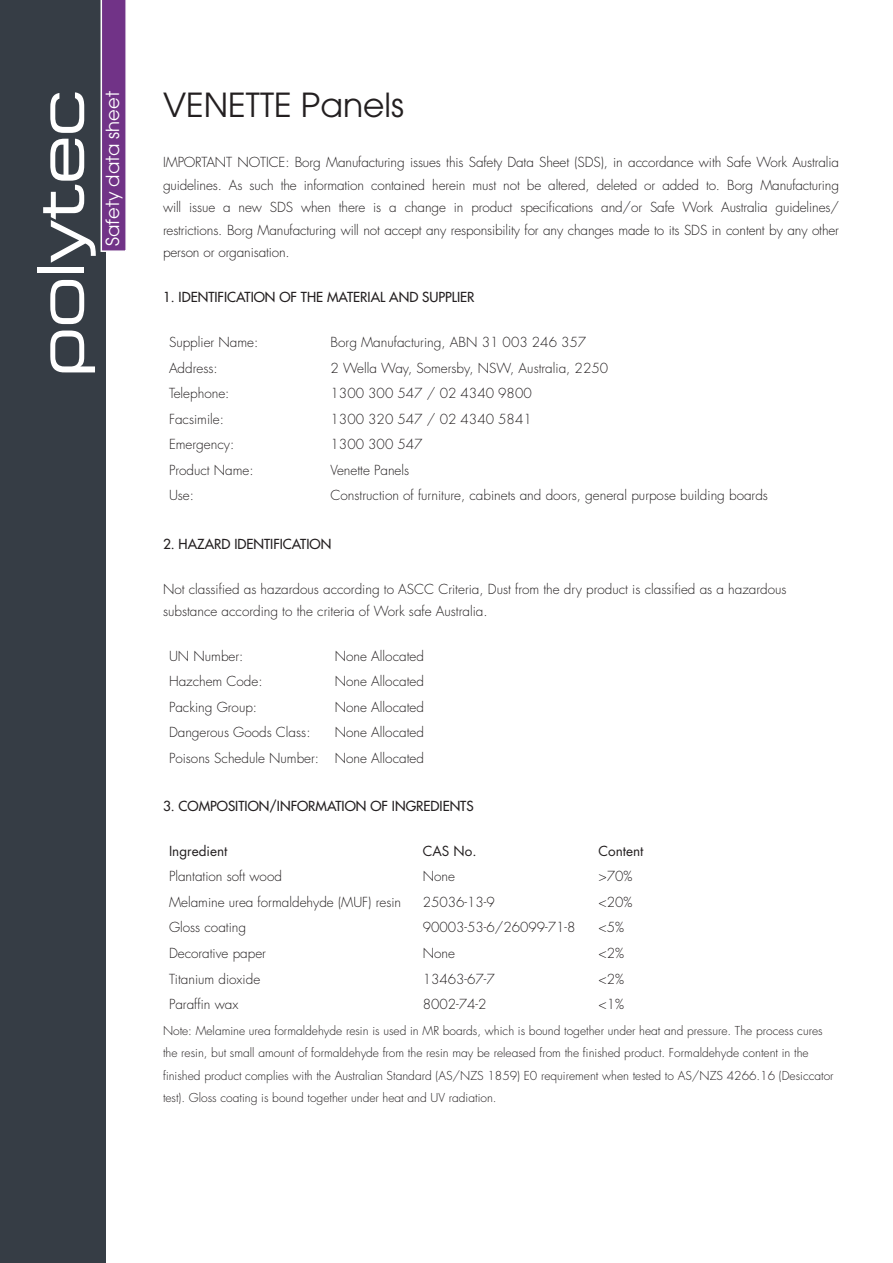
<style>
.page{position:relative;width:893px;height:1263px;background:#fff}
.page>*{position:absolute;margin:0;border:0;box-sizing:border-box;transform-origin:0 0}
.t1{font:33px "Avant Garde";color:#231f20}
.t2{font:18px "Avant Garde";color:#fff}
.t3{font:300 13.5px/22.5px "Futura";color:#231f20;text-align:justify}
.t4{font:13.5px "Futura";color:#231f20}
.t5{font:13.5px "Futura";color:#231f20}
.t6{font:300 12px/22.5px "Futura";color:#231f20}
</style>
<div class="page">
<div style="left:0;top:0;width:105px;height:1263px;background:#363d45"></div>
<svg style="left:43px;top:0;width:83px;height:263px"></svg>
<svg style="left:50px;top:280px;width:45px;height:92px"></svg>
<div style="left:37px;top:267px;width:47px;height:6px;background:#fff"></div>
<h2 class="t2" style="left:106px;top:246px;width:156px;rotate:-90deg">Safety data sheet</h2>
<h1 class="t1" style="left:163px;top:92px;width:242px">VENETTE Panels</h1>
<p class="t3" style="left:163px;top:152px;width:677px">IMPORTANT NOTICE: Borg Manufacturing issues this Safety Data Sheet (SDS), in accordance with Safe Work Australia guidelines. As such the information contained herein must not be altered, deleted or added to. Borg Manufacturing will issue a new SDS when there is a change in product specifications and/or Safe Work Australia guidelines/ restrictions. Borg Manufacturing will not accept any responsibility for any changes made to its SDS in content by any other person or organisation.</p>
<p class="t4" style="left:163px;top:291px;width:313px">1. IDENTIFICATION OF THE MATERIAL AND SUPPLIER</p>
<p class="t3" style="left:169px;top:332px;width:91px">Supplier Name:</p>
<p class="t3" style="left:331px;top:332px;width:257px">Borg Manufacturing, ABN 31 003 246 357</p>
<p class="t3" style="left:169px;top:358px;width:50px">Address:</p>
<p class="t3" style="left:331px;top:358px;width:279px">2 Wella Way, Somersby, NSW, Australia, 2250</p>
<p class="t3" style="left:169px;top:383px;width:62px">Telephone:</p>
<p class="t3" style="left:331px;top:383px;width:203px">1300 300 547 / 02 4340 9800</p>
<p class="t3" style="left:169px;top:409px;width:56px">Facsimile:</p>
<p class="t3" style="left:331px;top:409px;width:203px">1300 320 547 / 02 4340 5841</p>
<p class="t3" style="left:169px;top:434px;width:67px">Emergency:</p>
<p class="t3" style="left:331px;top:434px;width:94px">1300 300 547</p>
<p class="t3" style="left:169px;top:460px;width:86px">Product Name:</p>
<p class="t3" style="left:331px;top:460px;width:80px">Venette Panels</p>
<p class="t3" style="left:169px;top:485px;width:27px">Use:</p>
<p class="t3" style="left:331px;top:485px;width:439px">Construction of furniture, cabinets and doors, general purpose building boards</p>
<p class="t4" style="left:163px;top:537px;width:170px">2. HAZARD IDENTIFICATION</p>
<p class="t3" style="left:163px;top:578px;width:625px">Not classified as hazardous according to ASCC Criteria, Dust from the dry product is classified as a hazardous substance according to the criteria of Work safe Australia.</p>
<p class="t3" style="left:169px;top:646px;width:76px">UN Number:</p>
<p class="t3" style="left:335px;top:646px;width:91px">None Allocated</p>
<p class="t3" style="left:169px;top:671px;width:95px">Hazchem Code:</p>
<p class="t3" style="left:335px;top:671px;width:91px">None Allocated</p>
<p class="t3" style="left:169px;top:697px;width:90px">Packing Group:</p>
<p class="t3" style="left:335px;top:697px;width:91px">None Allocated</p>
<p class="t3" style="left:169px;top:722px;width:143px">Dangerous Goods Class:</p>
<p class="t3" style="left:169px;top:721px;width:256px;line-height:25.5px;text-align:right">None Allocated<br>Poisons Schedule Number: None Allocated</p>
<p class="t4" style="left:163px;top:799px;width:312px">3. COMPOSITION/INFORMATION OF INGREDIENTS</p>
<p class="t5" style="left:169px;top:845px;width:60px">Ingredient</p>
<p class="t5" style="left:423px;top:845px;width:55px">CAS No.</p>
<p class="t5" style="left:598px;top:845px;width:47px">Content</p>
<p class="t3" style="left:169px;top:866px;width:114px">Plantation soft wood</p>
<p class="t3" style="left:423px;top:866px;width:34px">None</p>
<p class="t3" style="left:598px;top:866px;width:36px">&gt;70%</p>
<p class="t3" style="left:169px;top:892px;width:234px">Melamine urea formaldehyde (MUF) resin</p>
<p class="t3" style="left:423px;top:892px;width:74px">25036-13-9</p>
<p class="t3" style="left:598px;top:892px;width:36px">&lt;20%</p>
<p class="t3" style="left:169px;top:917px;width:79px">Gloss coating</p>
<p class="t3" style="left:423px;top:917px;width:154px">90003-53-6/26099-71-8</p>
<p class="t3" style="left:598px;top:917px;width:27px">&lt;5%</p>
<p class="t3" style="left:169px;top:943px;width:99px">Decorative paper</p>
<p class="t3" style="left:423px;top:943px;width:34px">None</p>
<p class="t3" style="left:598px;top:943px;width:27px">&lt;2%</p>
<p class="t3" style="left:169px;top:968px;width:93px">Titanium dioxide</p>
<p class="t3" style="left:423px;top:968px;width:74px">13463-67-7</p>
<p class="t3" style="left:598px;top:968px;width:27px">&lt;2%</p>
<p class="t3" style="left:169px;top:994px;width:71px">Paraffin wax</p>
<p class="t3" style="left:423px;top:994px;width:65px">8002-74-2</p>
<p class="t3" style="left:598px;top:994px;width:27px">&lt;1%</p>
<p class="t6" style="left:163px;top:1020px;width:672px">Note: Melamine urea formaldehyde resin is used in MR boards, which is bound together under heat and pressure. The process cures the resin, but small amount of formaldehyde from the resin may be released from the finished product. Formaldehyde content in the finished product complies with the Australian Standard (AS/NZS 1859) E0 requirement when tested to AS/NZS 4266.16 (Desiccator test). Gloss coating is bound together under heat and UV radiation.</p>
</div>
